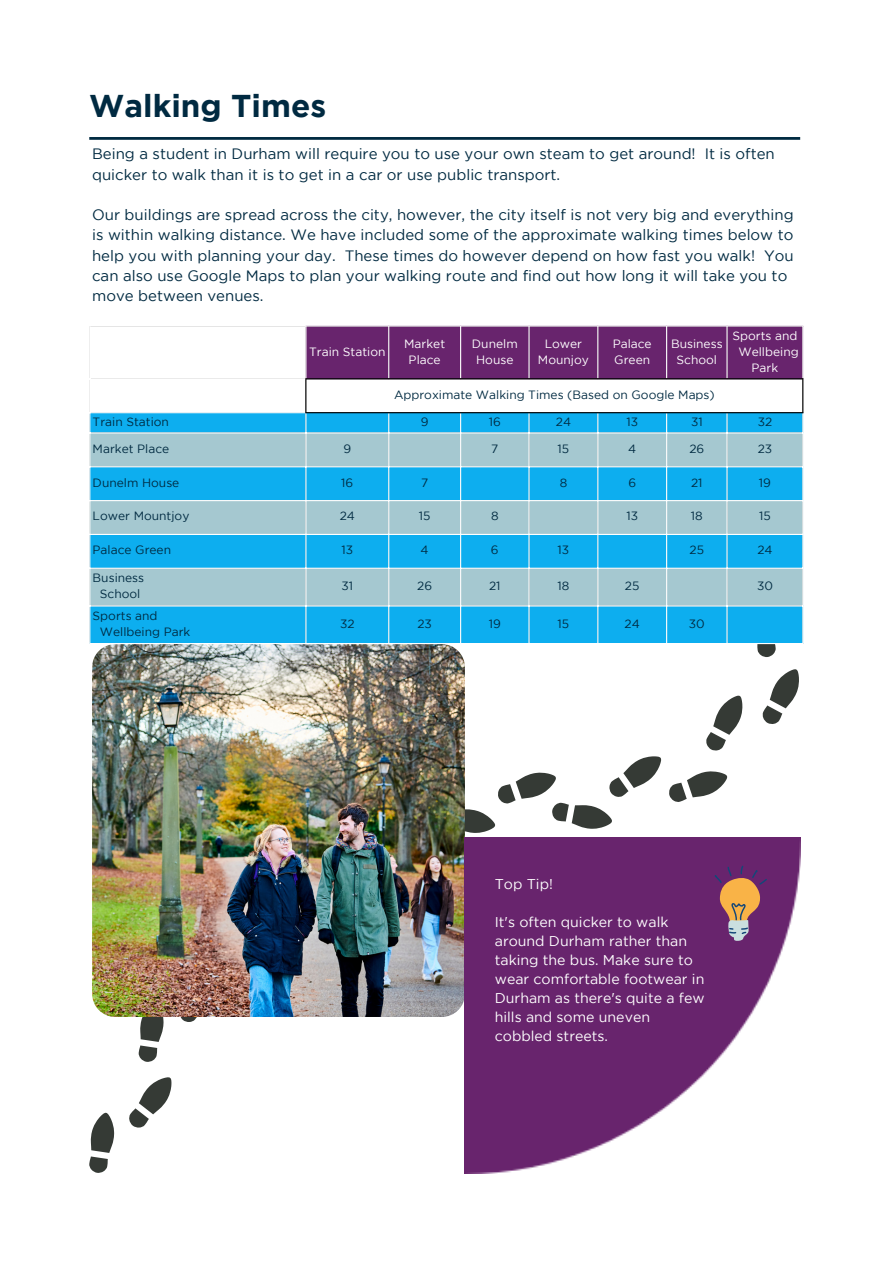
<style>
.page{position:relative;width:893px;height:1264px;background:#fff}
.page>*{position:absolute;margin:0;border:0;box-sizing:border-box;transform-origin:0 0}
.t1{font:700 31.5px "Gotham";color:#002a41}
.t2{font:15px/20.2px "Gotham";color:#002a41}
.t3{font:14.1px/18.9px "Gotham";color:#fff}
.t4{font:12px/16px "Gotham";color:#002a41;text-align:center}
.t5{font:12px/16px "Gotham";color:#fff;text-align:center}
</style>
<div class="page">
<svg style="left:89px;top:1112px;width:25px;height:60px"></svg>
<svg style="left:129px;top:1077px;width:42px;height:50px"></svg>
<svg style="left:138px;top:1016px;width:26px;height:46px"></svg>
<svg style="left:179px;top:1016px;width:43px;height:6px"></svg>
<svg style="left:465px;top:756px;width:196px;height:77px"></svg>
<svg style="left:669px;top:771px;width:58px;height:31px"></svg>
<svg style="left:706px;top:695px;width:36px;height:55px"></svg>
<svg style="left:762px;top:669px;width:37px;height:55px"></svg>
<svg style="left:757px;top:644px;width:19px;height:13px"></svg>
<img style="left:92px;top:644px;width:373px;height:372px;border-radius:23px">
<svg style="left:89px;top:137px;width:711px;height:3px;background:#12384e"></svg>
<div style="left:306px;top:326px;width:496px;height:52px;background:#68246d"></div>
<div style="left:90px;top:413px;width:712px;height:230px;background:#0daeef"></div>
<svg style="left:90px;top:433px;width:712px;height:172px;background:#6bbedc"></svg>
<hr style="left:305px;top:413px;width:1px;height:230px;background:#fff">
<hr style="left:388px;top:326px;width:1px;height:52px;background:#fff">
<hr style="left:388px;top:413px;width:1px;height:230px;background:#fff">
<hr style="left:460px;top:326px;width:1px;height:52px;background:#fff">
<hr style="left:460px;top:413px;width:1px;height:230px;background:#fff">
<hr style="left:528px;top:326px;width:1px;height:52px;background:#fff">
<hr style="left:528px;top:413px;width:1px;height:230px;background:#fff">
<hr style="left:597px;top:326px;width:1px;height:52px;background:#fff">
<hr style="left:597px;top:413px;width:1px;height:230px;background:#fff">
<hr style="left:666px;top:326px;width:1px;height:52px;background:#fff">
<hr style="left:666px;top:413px;width:1px;height:230px;background:#fff">
<hr style="left:726px;top:326px;width:1px;height:52px;background:#fff">
<hr style="left:726px;top:413px;width:1px;height:230px;background:#fff">
<hr style="left:89px;top:432px;width:714px;height:1px;background:#fff">
<hr style="left:89px;top:466px;width:714px;height:1px;background:#fff">
<hr style="left:89px;top:500px;width:714px;height:1px;background:#fff">
<hr style="left:89px;top:534px;width:714px;height:1px;background:#fff">
<hr style="left:89px;top:567px;width:714px;height:2px;background:#fff">
<hr style="left:89px;top:605px;width:714px;height:1px;background:#fff">
<hr style="left:305px;top:379px;width:1px;height:33px;background:#000">
<hr style="left:802px;top:379px;width:1px;height:33px;background:#000">
<hr style="left:305px;top:378px;width:498px;height:1px;background:#000">
<hr style="left:305px;top:412px;width:498px;height:1px;background:#000">
<img style="left:465px;top:837px;width:335px;height:336px">
<svg style="left:714px;top:865px;width:53px;height:76px;background:#985f6a"></svg>
<h1 class="t1" style="left:89px;top:94px;width:238px">Walking Times</h1>
<p class="t2" style="left:92px;top:145px;width:684px">Being a student in Durham will require you to use your own steam to get around! It is often quicker to walk than it is to get in a car or use public transport.</p>
<p class="t2" style="left:92px;top:206px;width:703px">Our buildings are spread across the city, however, the city itself is not very big and everything is within walking distance. We have included some of the approximate walking times below to help you with planning your day. These times do however depend on how fast you walk! You can also use Google Maps to plan your walking route and find out how long it will take you to move between venues.</p>
<p class="t5" style="left:309px;top:344px;width:78px">Train Station</p>
<p class="t5" style="left:404px;top:336px;width:42px">Market<br>Place</p>
<p class="t5" style="left:472px;top:336px;width:47px">Dunelm<br>House</p>
<p class="t5" style="left:538px;top:336px;width:52px">Lower<br>Mounjoy</p>
<p class="t5" style="left:612px;top:336px;width:40px;text-align:left">Palace<br>Green</p>
<p class="t5" style="left:671px;top:336px;width:53px">Business<br>School</p>
<p class="t5" style="left:732px;top:328px;width:68px">Sports and<br>Wellbeing<br>Park</p>
<p class="t4" style="left:394px;top:387px;width:322px">Approximate Walking Times (Based on Google Maps)</p>
<p class="t4" style="left:93px;top:414px;width:78px">Train Station</p>
<p class="t4" style="left:421px;top:414px;width:9px">9</p>
<p class="t4" style="left:489px;top:414px;width:14px">16</p>
<p class="t4" style="left:555px;top:414px;width:17px">24</p>
<p class="t4" style="left:626px;top:414px;width:13px">13</p>
<p class="t4" style="left:691px;top:414px;width:13px">31</p>
<p class="t4" style="left:757px;top:414px;width:16px">32</p>
<p class="t4" style="left:93px;top:441px;width:78px">Market Place</p>
<p class="t4" style="left:343px;top:441px;width:9px">9</p>
<p class="t4" style="left:491px;top:441px;width:9px">7</p>
<p class="t4" style="left:557px;top:441px;width:13px">15</p>
<p class="t4" style="left:628px;top:441px;width:10px">4</p>
<p class="t4" style="left:689px;top:441px;width:16px">26</p>
<p class="t4" style="left:757px;top:441px;width:16px">23</p>
<p class="t4" style="left:93px;top:475px;width:88px">Dunelm House</p>
<p class="t4" style="left:341px;top:475px;width:14px">16</p>
<p class="t4" style="left:421px;top:475px;width:9px">7</p>
<p class="t4" style="left:559px;top:475px;width:9px">8</p>
<p class="t4" style="left:628px;top:475px;width:9px">6</p>
<p class="t4" style="left:691px;top:475px;width:13px">21</p>
<p class="t4" style="left:758px;top:475px;width:14px">19</p>
<p class="t4" style="left:93px;top:509px;width:98px">Lower Mountjoy</p>
<p class="t4" style="left:339px;top:509px;width:17px">24</p>
<p class="t4" style="left:419px;top:509px;width:13px">15</p>
<p class="t4" style="left:491px;top:509px;width:9px">8</p>
<p class="t4" style="left:626px;top:509px;width:13px">13</p>
<p class="t4" style="left:690px;top:509px;width:13px">18</p>
<p class="t4" style="left:759px;top:509px;width:13px">15</p>
<p class="t4" style="left:93px;top:543px;width:80px">Palace Green</p>
<p class="t4" style="left:341px;top:543px;width:13px">13</p>
<p class="t4" style="left:420px;top:543px;width:10px">4</p>
<p class="t4" style="left:491px;top:543px;width:9px">6</p>
<p class="t4" style="left:557px;top:543px;width:13px">13</p>
<p class="t4" style="left:689px;top:543px;width:16px">25</p>
<p class="t4" style="left:757px;top:543px;width:17px">24</p>
<p class="t4" style="left:93px;top:570px;width:53px">Business<br>School</p>
<p class="t4" style="left:341px;top:578px;width:13px">31</p>
<p class="t4" style="left:417px;top:578px;width:16px">26</p>
<p class="t4" style="left:489px;top:578px;width:13px">21</p>
<p class="t4" style="left:557px;top:578px;width:13px">18</p>
<p class="t4" style="left:625px;top:578px;width:16px">25</p>
<p class="t4" style="left:757px;top:578px;width:17px">30</p>
<p class="t4" style="left:100px;top:608px;width:92px;text-align:left;text-indent:-7px">Sports and<br>Wellbeing Park</p>
<p class="t4" style="left:340px;top:616px;width:16px">32</p>
<p class="t4" style="left:417px;top:616px;width:16px">23</p>
<p class="t4" style="left:489px;top:616px;width:14px">19</p>
<p class="t4" style="left:557px;top:616px;width:13px">15</p>
<p class="t4" style="left:624px;top:616px;width:17px">24</p>
<p class="t4" style="left:688px;top:616px;width:17px">30</p>
<p class="t3" style="left:494px;top:876px;width:60px">Top Tip!</p>
<p class="t3" style="left:494px;top:913px;width:211px">It's often quicker to walk around Durham rather than taking the bus. Make sure to wear comfortable footwear in<br>Durham as there's quite a few hills and some uneven cobbled streets.</p>
</div>
